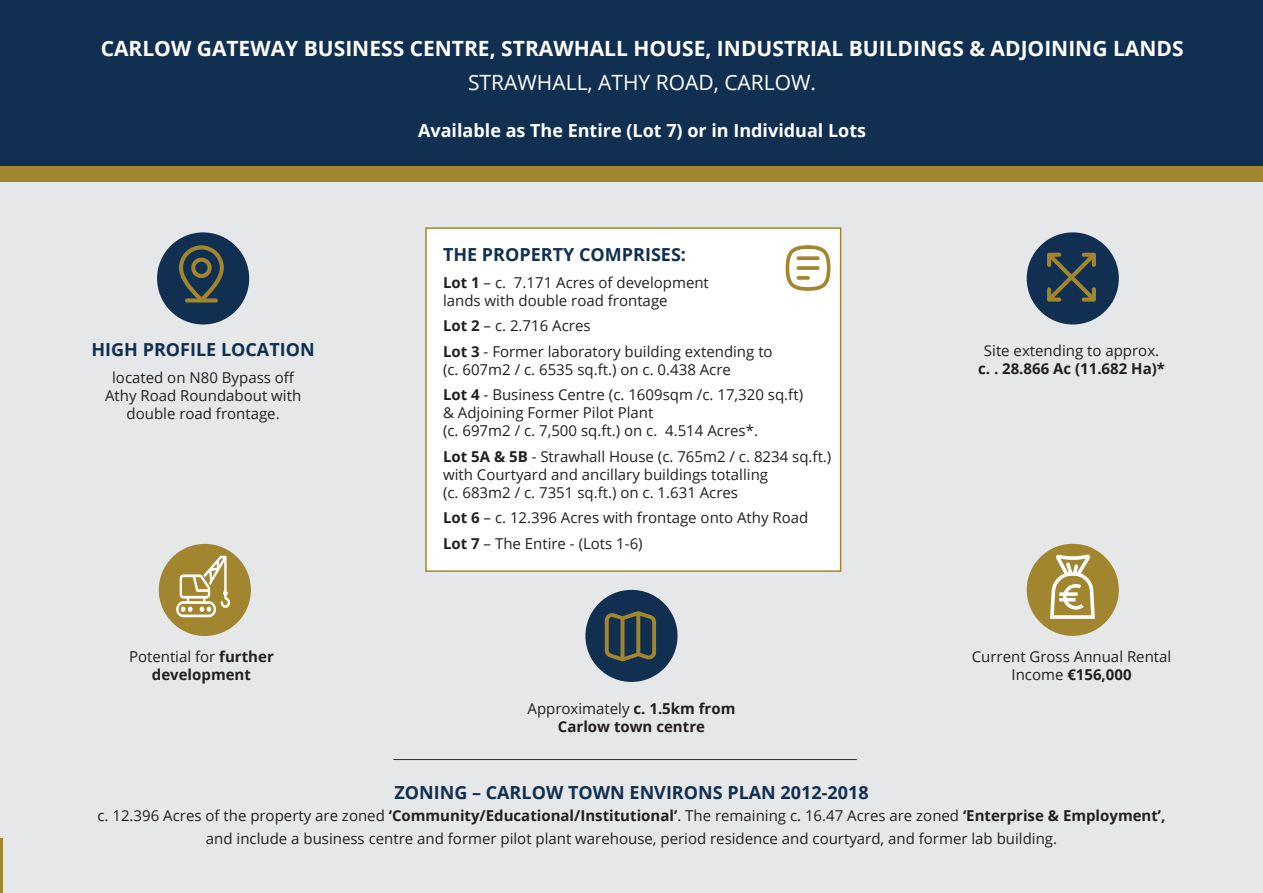
<style>
.page{position:relative;width:1263px;height:893px;background:#fff}
.page>*{position:absolute;margin:0;border:0;box-sizing:border-box;transform-origin:0 0}
.t1{font:700 21px "Open Sans";color:#fff}
.t2{font:21px "Open Sans";color:#fff}
.t3{font:700 18px "Open Sans";color:#113051}
.t4{font:700 18px "Open Sans";color:#fff}
.t5{font:15px/18px "Open Sans";color:#231f20}
.t6{font:700 15px/18px "Open Sans";color:#231f20;text-align:center}
.s1{font-weight:400}
.s2{font-weight:700}
</style>
<div class="page">
<div style="left:0;top:182px;width:1263px;height:711px;background:#e6e7e9"></div>
<hr style="left:0;top:839px;width:2px;height:54px;background:#a1862f">
<div style="left:0;top:0;width:1263px;height:182px;background:#a1862f"></div>
<div style="left:157px;top:232px;width:92px;height:92px;background:#113051;border-radius:50%"></div>
<div style="left:0;top:0;width:1263px;height:166px;background:#113051"></div>
<svg style="left:179px;top:245px;width:45px;height:58px"></svg>
<div style="left:425px;top:227px;width:416px;height:345px;background:#fff;border:2px solid #a1862f"></div>
<div style="left:585px;top:590px;width:92px;height:92px;background:#113051;border-radius:50%"></div>
<div style="left:159px;top:544px;width:92px;height:92px;background:#a1862f;border-radius:50%"></div>
<hr style="left:393px;top:759px;width:464px;height:1px;background:#113051">
<svg style="left:176px;top:556px;width:54px;height:61px"></svg>
<svg style="left:605px;top:611px;width:51px;height:50px"></svg>
<svg style="left:786px;top:245px;width:44px;height:46px"></svg>
<div style="left:1027px;top:232px;width:92px;height:92px;background:#113051;border-radius:50%"></div>
<svg style="left:1047px;top:253px;width:49px;height:49px"></svg>
<div style="left:1027px;top:544px;width:92px;height:92px;background:#a1862f;border-radius:50%"></div>
<svg style="left:1050px;top:554px;width:45px;height:65px"></svg>
<h1 class="t1" style="left:101px;top:40px;width:1084px">CARLOW GATEWAY BUSINESS CENTRE, STRAWHALL HOUSE, INDUSTRIAL BUILDINGS &amp; ADJOINING LANDS</h1>
<h1 class="t2" style="left:468px;top:74px;width:350px">STRAWHALL, ATHY ROAD, CARLOW.</h1>
<p class="t4" style="left:418px;top:123px;width:450px">Available as The Entire (Lot 7) or in Individual Lots</p>
<p class="t3" style="left:91px;top:342px;width:225px">HIGH PROFILE LOCATION</p>
<p class="t5" style="left:105px;top:368px;width:198px;text-align:center">located on N80 Bypass off<br>Athy Road Roundabout with double road frontage.</p>
<p class="t6" style="left:129px;top:649px;width:146px"><span class="s1">Potential for</span> further development</p>
<p class="t3" style="left:443px;top:247px;width:245px">THE PROPERTY COMPRISES:</p>
<p class="t5" style="left:443px;top:273px;width:267px"><span class="s2">Lot 1</span> – c. 7.171 Acres of development lands with double road frontage</p>
<p class="t5" style="left:443px;top:314px;width:331px;line-height:25.5px"><span class="s2">Lot 2</span> – c. 2.716 Acres<br><span class="s2">Lot 3</span> - Former laboratory building extending to</p>
<p class="t5" style="left:443px;top:356px;width:362px;line-height:25.5px">(c. 607m2 / c. 6535 sq.ft.) on c. 0.438 Acre<br><span class="s2">Lot 4</span> - Business Centre (c. 1609sqm /c. 17,320 sq.ft)</p>
<p class="t5" style="left:443px;top:403px;width:316px">&amp; Adjoining Former Pilot Plant<br>(c. 697m2 / c. 7,500 sq.ft.) on c. 4.514 Acres*.</p>
<p class="t5" style="left:443px;top:447px;width:390px"><span class="s2">Lot 5A &amp; 5B</span> - Strawhall House (c. 765m2 / c. 8234 sq.ft.) with Courtyard and ancillary buildings totalling<br>(c. 683m2 / c. 7351 sq.ft.) on c. 1.631 Acres</p>
<p class="t5" style="left:443px;top:504px;width:367px;line-height:25.5px"><span class="s2">Lot 6</span> – c. 12.396 Acres with frontage onto Athy Road<br><span class="s2">Lot 7</span> – The Entire - (Lots 1-6)</p>
<p class="t6" style="left:528px;top:701px;width:209px"><span class="s1">Approximately</span> c. 1.5km from<br>Carlow town centre</p>
<p class="t5" style="left:984px;top:341px;width:177px">Site extending to approx.</p>
<p class="t6" style="left:978px;top:361px;width:188px">c. . 28.866 Ac (11.682 Ha)*</p>
<p class="t5" style="left:972px;top:647px;width:201px;text-align:center">Current Gross Annual Rental<br>Income <span class="s2">€156,000</span></p>
<p class="t3" style="left:394px;top:785px;width:476px">ZONING – CARLOW TOWN ENVIRONS PLAN 2012-2018</p>
<p class="t5" style="left:97px;top:804px;width:1070px;line-height:22.5px;text-align:center">c. 12.396 Acres of the property are zoned <span class="s2">‘Community/Educational/Institutional’</span>. The remaining c. 16.47 Acres are zoned <span class="s2">‘Enterprise &amp; Employment’, </span>and include a business centre and former pilot plant warehouse, period residence and courtyard, and former lab building.</p>
</div>
